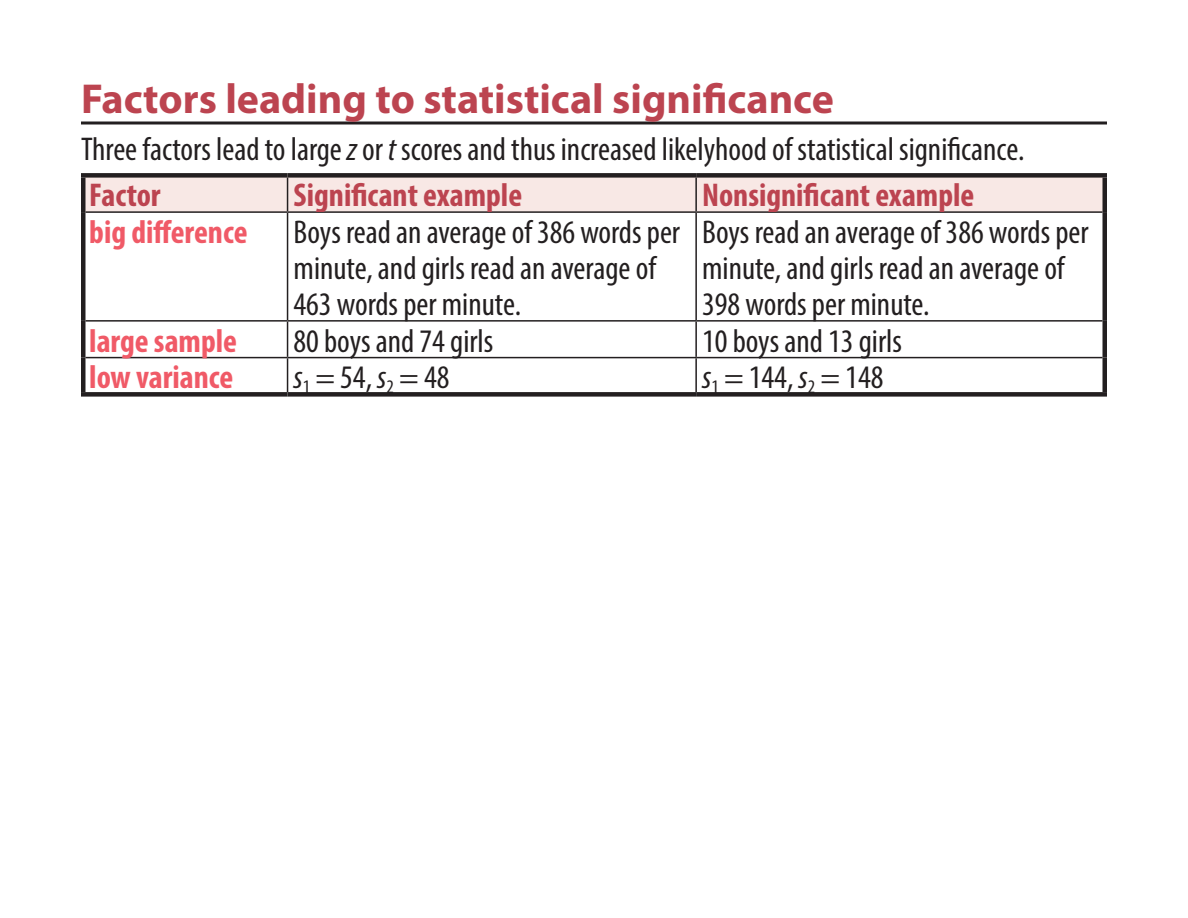
<style>
.page{position:relative;width:1188px;height:918px;background:#fff}
.page>*{position:absolute;margin:0;border:0;box-sizing:border-box;transform-origin:0 0}
.Titles{font:700 42px "Myriad Pro";color:#bc4450}
.Cell_Text{font:condensed 33px/36px "Myriad Pro";color:#231f20}
.Text{font:condensed 33px "Myriad Pro";color:#231f20}
.Table_Headers{font:700 condensed 33px "Myriad Pro";color:#bc4450}
.Terms{font:700 condensed 33px "Myriad Pro";color:#f05a67}
.s1{font-style:italic}
</style>
<div class="page">
<hr style="left:81px;top:122px;width:1026px;height:2px;background:#231f20">
<div style="left:86px;top:178px;width:1016px;height:33px;background:#f8e8e5"></div>
<div style="left:81px;top:173px;width:207px;height:5px;background:#231f20"></div>
<div style="left:81px;top:178px;width:5px;height:34px;background:#231f20"></div>
<div style="left:288px;top:173px;width:408px;height:5px;background:#231f20"></div>
<div style="left:696px;top:173px;width:411px;height:5px;background:#231f20"></div>
<div style="left:1102px;top:178px;width:5px;height:34px;background:#231f20"></div>
<div style="left:81px;top:212px;width:5px;height:109px;background:#231f20"></div>
<div style="left:1102px;top:212px;width:5px;height:109px;background:#231f20"></div>
<div style="left:81px;top:321px;width:5px;height:37px;background:#231f20"></div>
<div style="left:1102px;top:321px;width:5px;height:37px;background:#231f20"></div>
<div style="left:81px;top:358px;width:5px;height:34px;background:#231f20"></div>
<div style="left:1102px;top:358px;width:5px;height:34px;background:#231f20"></div>
<div style="left:81px;top:392px;width:207px;height:5px;background:#231f20"></div>
<div style="left:288px;top:392px;width:408px;height:5px;background:#231f20"></div>
<div style="left:696px;top:392px;width:411px;height:5px;background:#231f20"></div>
<hr style="left:287px;top:178px;width:1px;height:33px;background:#231f20">
<hr style="left:695px;top:178px;width:2px;height:33px;background:#231f20">
<hr style="left:86px;top:211px;width:202px;height:2px;background:#231f20">
<hr style="left:288px;top:211px;width:408px;height:2px;background:#231f20">
<hr style="left:287px;top:213px;width:1px;height:107px;background:#231f20">
<hr style="left:696px;top:211px;width:406px;height:2px;background:#231f20">
<hr style="left:695px;top:213px;width:2px;height:107px;background:#231f20">
<hr style="left:86px;top:320px;width:202px;height:2px;background:#231f20">
<hr style="left:288px;top:320px;width:408px;height:2px;background:#231f20">
<hr style="left:287px;top:322px;width:1px;height:35px;background:#231f20">
<hr style="left:696px;top:320px;width:406px;height:2px;background:#231f20">
<hr style="left:695px;top:322px;width:2px;height:35px;background:#231f20">
<hr style="left:86px;top:357px;width:202px;height:1px;background:#231f20">
<hr style="left:288px;top:357px;width:408px;height:1px;background:#231f20">
<hr style="left:287px;top:358px;width:1px;height:34px;background:#231f20">
<hr style="left:696px;top:357px;width:406px;height:1px;background:#231f20">
<hr style="left:695px;top:358px;width:2px;height:34px;background:#231f20">
<p class="Titles" style="left:81px;top:71px;width:754px">Factors leading to statistical significance</p>
<p class="Text" style="left:81px;top:129px;width:945px">Three factors lead to large <span class="s1">z</span> or <span class="s1">t</span> scores and thus increased likelyhood of statistical significance.</p>
<p class="Table_Headers" style="left:89px;top:174px;width:73px">Factor</p>
<p class="Table_Headers" style="left:294px;top:174px;width:230px">Significant example</p>
<p class="Table_Headers" style="left:702px;top:174px;width:274px">Nonsignificant example</p>
<p class="Terms" style="left:89px;top:211px;width:160px">big difference</p>
<p class="Cell_Text" style="left:294px;top:214px;width:388px">Boys read an average of 386 words per minute, and girls read an average of<br>463 words per minute.</p>
<p class="Cell_Text" style="left:702px;top:214px;width:388px">Boys read an average of 386 words per minute, and girls read an average of<br>398 words per minute.</p>
<p class="Terms" style="left:89px;top:320px;width:149px">large sample</p>
<p class="Cell_Text" style="left:294px;top:322px;width:201px">80 boys and 74 girls</p>
<p class="Cell_Text" style="left:702px;top:322px;width:201px">10 boys and 13 girls</p>
<p class="Terms" style="left:89px;top:357px;width:146px">low variance</p>
<p class="Cell_Text" style="left:294px;top:359px;width:157px"><span class="s1">s</span><sub>1</sub> = 54, <span class="s1">s</span><sub>2</sub> = 48</p>
<p class="Cell_Text" style="left:702px;top:359px;width:183px"><span class="s1">s</span><sub>1</sub> = 144, <span class="s1">s</span><sub>2</sub> = 148</p>
</div>
